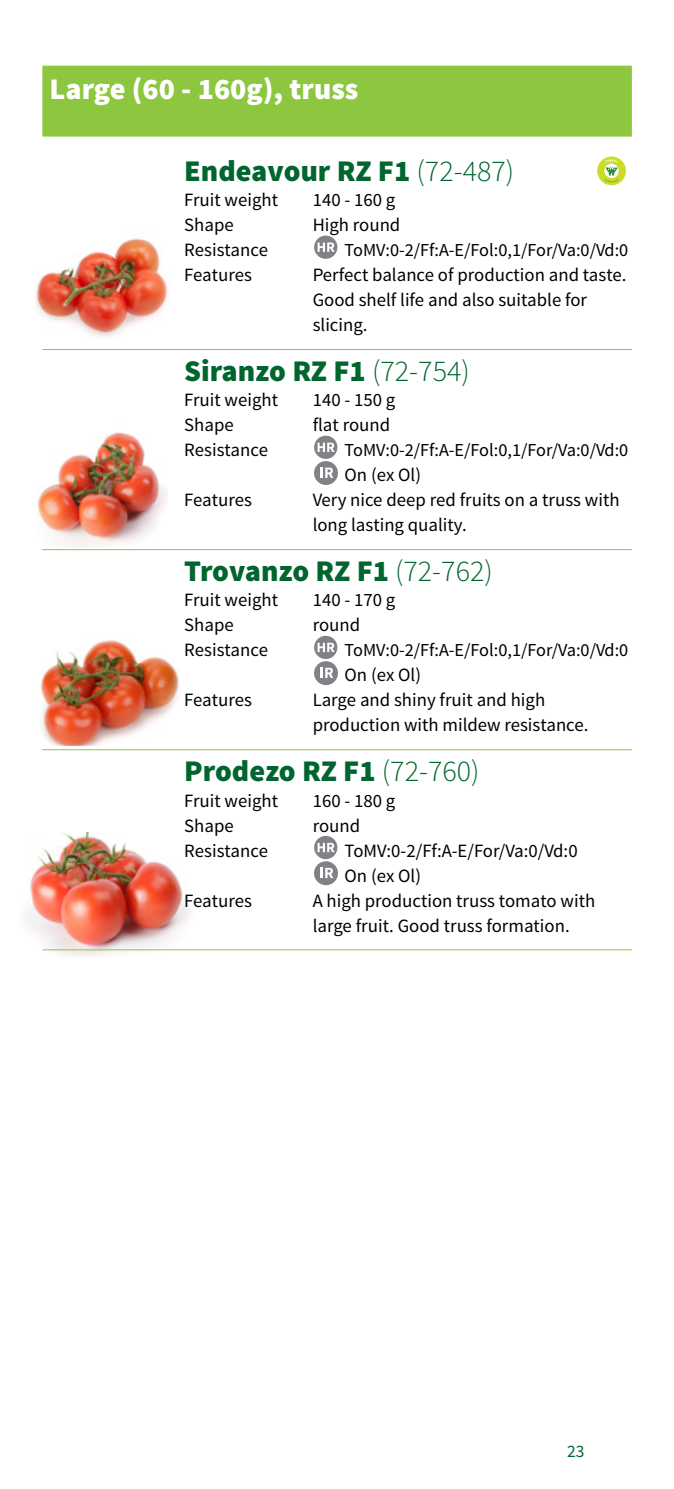
<style>
.page{position:relative;width:674px;height:1489px;background:#fff}
.page>*{position:absolute;margin:0;border:0;box-sizing:border-box;transform-origin:0 0}
.t1{font:900 30px "Source Sans Pro";color:#00652e}
.t2{font:900 30px "Source Sans Pro";color:#fff}
.t3{font:18.75px/25px "Source Sans Pro";color:#000}
.t4{font:18.25px "Source Sans Pro";letter-spacing:-.005em;color:#000}
.t5{font:17.5px "Source Sans Pro";color:#00652e}
.s1{font-weight:300}
</style>
<div class="page">
<img style="left:27px;top:832px;width:225px;height:124px">
<div style="left:42px;top:66px;width:589px;height:71px;background:#8dc63f"></div>
<hr style="left:42px;top:349px;width:589px;height:1px;background:#8dc63f">
<hr style="left:42px;top:549px;width:589px;height:1px;background:#8dc63f">
<hr style="left:42px;top:749px;width:589px;height:1px;background:#8dc63f">
<hr style="left:42px;top:949px;width:589px;height:1px;background:#8dc63f">
<div style="left:597px;top:156px;width:28px;height:29px;background:#cbdb2a;border-radius:50%"></div>
<svg style="left:604px;top:159px;width:14px;height:24px"></svg>
<div style="left:314px;top:235px;width:23px;height:24px;background:#808285;border-radius:50%"></div>
<svg style="left:317px;top:242px;width:17px;height:10px"></svg>
<div style="left:314px;top:435px;width:23px;height:24px;background:#808285;border-radius:50%"></div>
<svg style="left:317px;top:442px;width:17px;height:10px"></svg>
<div style="left:314px;top:461px;width:24px;height:24px;background:#808285;border-radius:50%"></div>
<svg style="left:320px;top:467px;width:13px;height:11px"></svg>
<div style="left:314px;top:635px;width:23px;height:24px;background:#808285;border-radius:50%"></div>
<svg style="left:317px;top:642px;width:17px;height:10px"></svg>
<div style="left:314px;top:661px;width:24px;height:24px;background:#808285;border-radius:50%"></div>
<svg style="left:320px;top:667px;width:13px;height:11px"></svg>
<svg style="left:314px;top:835px;width:23px;height:24px"></svg>
<svg style="left:317px;top:842px;width:17px;height:10px"></svg>
<div style="left:314px;top:861px;width:24px;height:24px;background:#808285;border-radius:50%"></div>
<svg style="left:320px;top:867px;width:13px;height:11px"></svg>
<img style="left:35px;top:238px;width:133px;height:99px">
<img style="left:37px;top:432px;width:130px;height:115px">
<img style="left:40px;top:640px;width:139px;height:105px">
<h1 class="t2" style="left:49px;top:69px;width:310px">Large (60 - 160g), truss</h1>
<h1 class="t1" style="left:184px;top:152px;width:331px">Endeavour RZ F1 <span class="s1">(72-487)</span></h1>
<p class="t3" style="left:184px;top:188px;width:95px">Fruit weight</p>
<p class="t3" style="left:312px;top:188px;width:84px">140 - 160 g</p>
<p class="t3" style="left:184px;top:213px;width:51px">Shape</p>
<p class="t3" style="left:312px;top:213px;width:89px">High round</p>
<p class="t3" style="left:184px;top:238px;width:85px">Resistance</p>
<p class="t4" style="left:344px;top:239px;width:285px">ToMV:0-2/Ff:A-E/Fol:0,1/For/Va:0/Vd:0</p>
<p class="t3" style="left:184px;top:263px;width:69px">Features</p>
<p class="t3" style="left:312px;top:263px;width:315px">Perfect balance of production and taste.<br>Good shelf life and also suitable for slicing.</p>
<h1 class="t1" style="left:184px;top:352px;width:287px">Siranzo RZ F1 <span class="s1">(72-754)</span></h1>
<p class="t3" style="left:184px;top:388px;width:95px">Fruit weight</p>
<p class="t3" style="left:312px;top:388px;width:84px">140 - 150 g</p>
<p class="t3" style="left:184px;top:413px;width:51px">Shape</p>
<p class="t3" style="left:312px;top:413px;width:79px">flat round</p>
<p class="t3" style="left:184px;top:438px;width:85px">Resistance</p>
<p class="t4" style="left:344px;top:439px;width:285px">ToMV:0-2/Ff:A-E/Fol:0,1/For/Va:0/Vd:0</p>
<p class="t3" style="left:344px;top:463px;width:78px">On (ex Ol)</p>
<p class="t3" style="left:184px;top:488px;width:69px">Features</p>
<p class="t3" style="left:312px;top:488px;width:308px">Very nice deep red fruits on a truss with long lasting quality.</p>
<h1 class="t1" style="left:184px;top:552px;width:310px">Trovanzo RZ F1 <span class="s1">(72-762)</span></h1>
<p class="t3" style="left:184px;top:588px;width:95px">Fruit weight</p>
<p class="t3" style="left:312px;top:588px;width:84px">140 - 170 g</p>
<p class="t3" style="left:184px;top:613px;width:51px">Shape</p>
<p class="t3" style="left:312px;top:613px;width:49px">round</p>
<p class="t3" style="left:184px;top:638px;width:85px">Resistance</p>
<p class="t4" style="left:344px;top:639px;width:285px">ToMV:0-2/Ff:A-E/Fol:0,1/For/Va:0/Vd:0</p>
<p class="t3" style="left:344px;top:663px;width:78px">On (ex Ol)</p>
<p class="t3" style="left:184px;top:688px;width:69px">Features</p>
<p class="t3" style="left:312px;top:688px;width:277px">Large and shiny fruit and high production with mildew resistance.</p>
<h1 class="t1" style="left:184px;top:752px;width:296px">Prodezo RZ F1 <span class="s1">(72-760)</span></h1>
<p class="t3" style="left:184px;top:788px;width:95px">Fruit weight</p>
<p class="t3" style="left:312px;top:788px;width:84px">160 - 180 g</p>
<p class="t3" style="left:184px;top:813px;width:51px">Shape</p>
<p class="t3" style="left:312px;top:813px;width:49px">round</p>
<p class="t3" style="left:184px;top:838px;width:85px">Resistance</p>
<p class="t3" style="left:344px;top:838px;width:234px">ToMV:0-2/Ff:A-E/For/Va:0/Vd:0<br>On (ex Ol)</p>
<p class="t3" style="left:184px;top:888px;width:69px">Features</p>
<p class="t3" style="left:312px;top:888px;width:284px">A high production truss tomato with large fruit. Good truss formation.</p>
<p class="t5" style="left:566px;top:1439px;width:19px">23</p>
</div>
